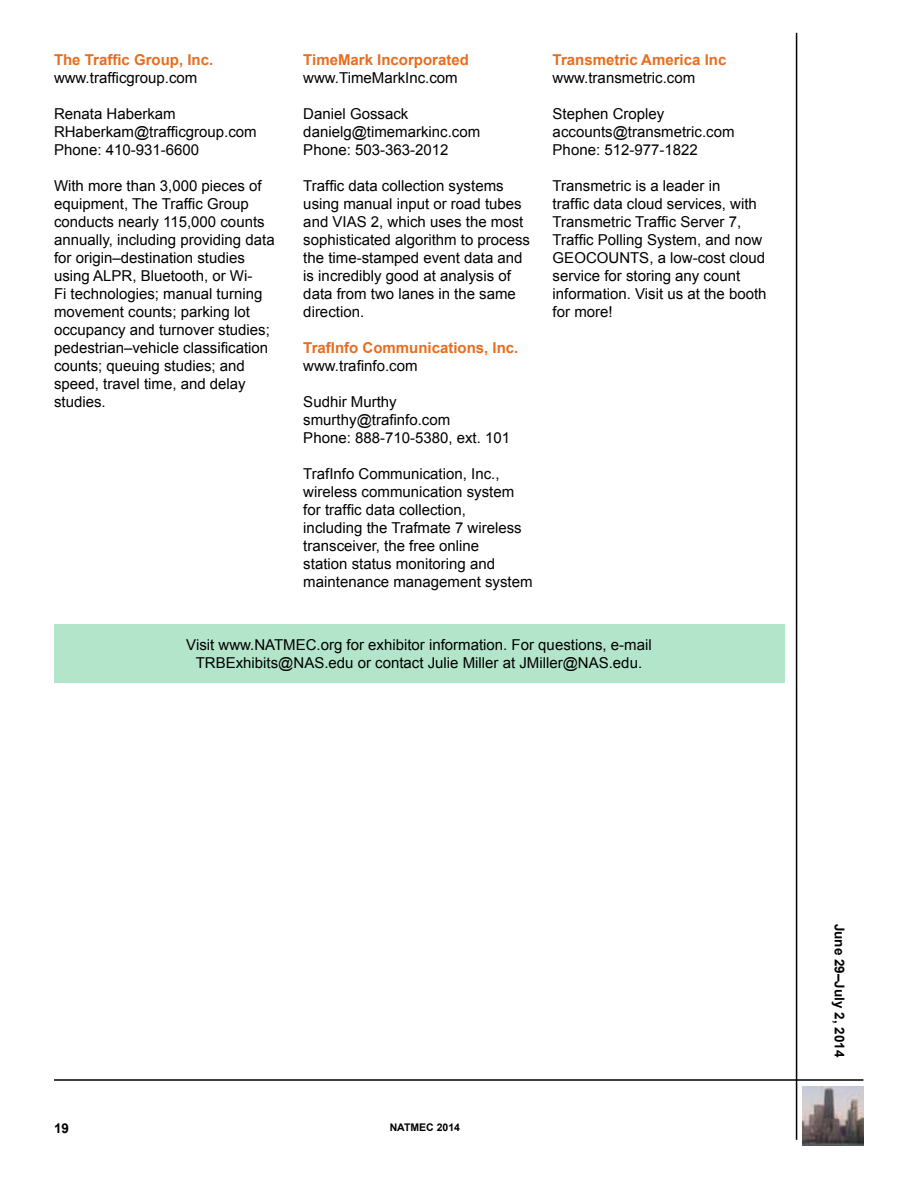
<style>
.page{position:relative;width:918px;height:1188px;background:#fff}
.page>*{position:absolute;margin:0;border:0;box-sizing:border-box;transform-origin:0 0}
.t1{font:15px/18px "Arial";color:#000}
.t2{font:700 15px "Arial";color:#e86d1f}
.t3{font:700 13.5px "Arial";color:#000}
.t4{font:700 10.5px "Arial";color:#000}
</style>
<div class="page">
<hr style="left:796px;top:33px;width:1px;height:1107px;background:#000">
<hr style="left:54px;top:1079px;width:809px;height:2px;background:#000">
<img style="left:803px;top:1086px;width:60px;height:59px">
<div style="left:54px;top:624px;width:730px;height:59px;background:#b3e5ca"></div>
<p class="t2" style="left:54px;top:50px;width:161px">The Traffic Group, Inc.</p>
<p class="t1" style="left:54px;top:69px;width:145px">www.trafficgroup.com</p>
<p class="t1" style="left:54px;top:105px;width:204px">Renata Haberkam<br>RHaberkam@trafficgroup.com<br>Phone: 410-931-6600</p>
<p class="t1" style="left:54px;top:177px;width:222px">With more than 3,000 pieces of equipment, The Traffic Group conducts nearly 115,000 counts annually, including providing data for origin–destination studies using ALPR, Bluetooth, or Wi-<br>Fi technologies; manual turning movement counts; parking lot occupancy and turnover studies; pedestrian–vehicle classification counts; queuing studies; and speed, travel time, and delay studies.</p>
<p class="t2" style="left:303px;top:50px;width:167px">TimeMark Incorporated</p>
<p class="t1" style="left:303px;top:69px;width:156px">www.TimeMarkInc.com</p>
<p class="t1" style="left:303px;top:105px;width:178px">Daniel Gossack danielg@timemarkinc.com<br>Phone: 503-363-2012</p>
<p class="t1" style="left:303px;top:177px;width:228px">Traffic data collection systems using manual input or road tubes and VIAS 2, which uses the most sophisticated algorithm to process the time-stamped event data and is incredibly good at analysis of data from two lanes in the same direction.</p>
<p class="t2" style="left:303px;top:338px;width:217px">TrafInfo Communications, Inc.</p>
<p class="t1" style="left:303px;top:357px;width:116px">www.trafinfo.com</p>
<p class="t1" style="left:303px;top:393px;width:208px">Sudhir Murthy smurthy@trafinfo.com<br>Phone: 888-710-5380, ext. 101</p>
<p class="t1" style="left:303px;top:465px;width:231px">TrafInfo Communication, Inc., wireless communication system for traffic data collection,<br>including the Trafmate 7 wireless transceiver, the free online<br>station status monitoring and maintenance management system</p>
<p class="t2" style="left:553px;top:50px;width:175px">Transmetric America Inc</p>
<p class="t1" style="left:553px;top:69px;width:144px">www.transmetric.com</p>
<p class="t1" style="left:553px;top:105px;width:183px">Stephen Cropley accounts@transmetric.com<br>Phone: 512-977-1822</p>
<p class="t1" style="left:553px;top:177px;width:216px">Transmetric is a leader in<br>traffic data cloud services, with<br>Transmetric Traffic Server 7,<br>Traffic Polling System, and now<br>GEOCOUNTS, a low-cost cloud service for storing any count information. Visit us at the booth for more!</p>
<p class="t1" style="left:186px;top:636px;width:467px;text-align:center">Visit www.NATMEC.org for exhibitor information. For questions, e-mail<br>TRBExhibits@NAS.edu or contact Julie Miller at JMiller@NAS.edu.</p>
<p class="t3" style="left:54px;top:1119px;width:17px">19</p>
<p class="t4" style="left:390px;top:1120px;width:72px">NATMEC 2014</p>
<p class="t3" style="left:849px;top:924px;width:135px;rotate:90deg">June 29–July 2, 2014</p>
</div>
